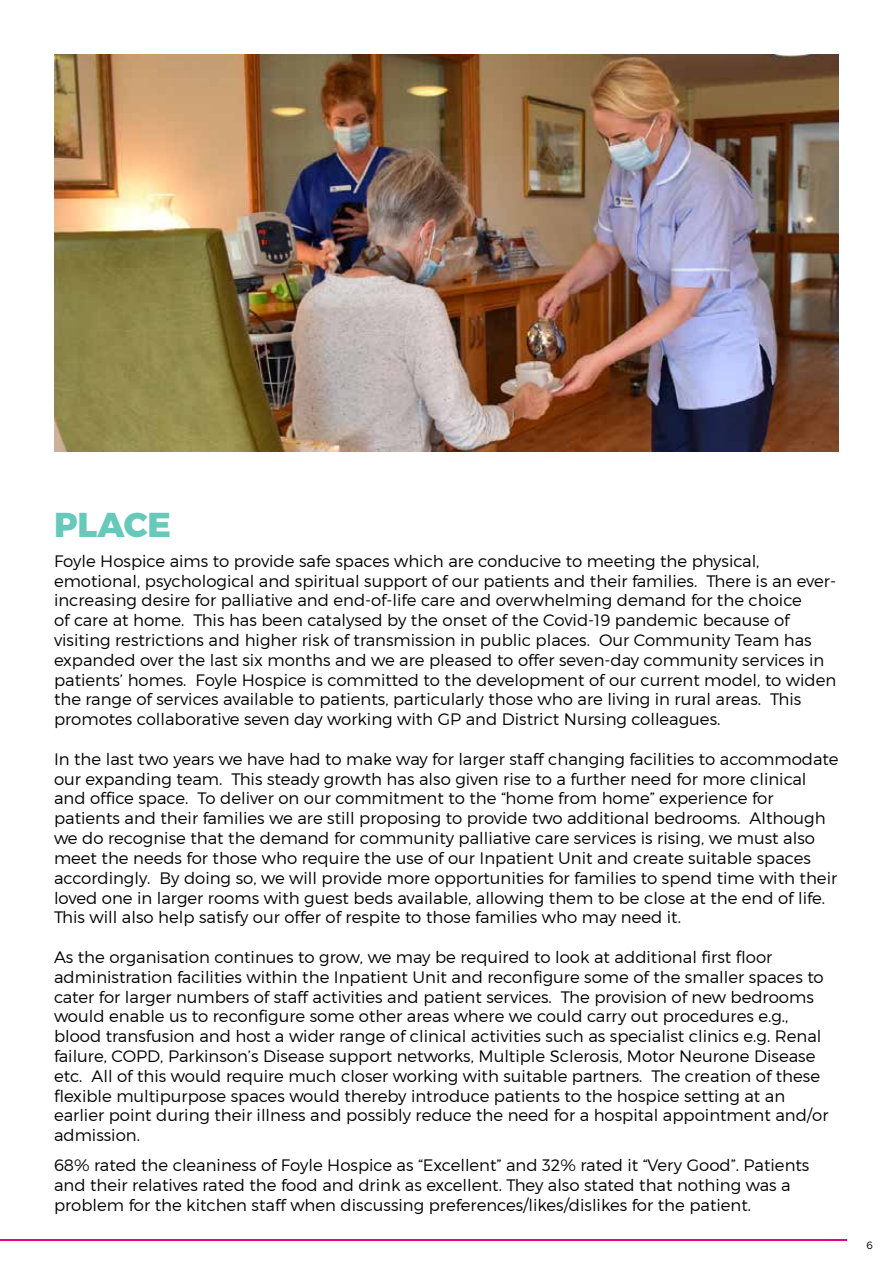
<style>
.page{position:relative;width:893px;height:1263px;background:#fff}
.page>*{position:absolute;margin:0;border:0;box-sizing:border-box;transform-origin:0 0}
.t1{font:800 34.5px "Montserrat";color:#66c9ba}
.t2{font:300 16.5px/19.8px "Montserrat";color:#000}
.t3{font:300 10.5px "Montserrat";color:#000}
</style>
<div class="page">
<hr style="left:0;top:1239px;width:846px;height:1px;background:#e6007d">
<img style="left:54px;top:54px;width:785px;height:397px">
<h1 class="t1" style="left:54px;top:503px;width:119px">PLACE</h1>
<p class="t2" style="left:54px;top:551px;width:784px">Foyle Hospice aims to provide safe spaces which are conducive to meeting the physical, emotional, psychological and spiritual support of our patients and their families. There is an ever&shy;increasing desire for palliative and end-of-life care and overwhelming demand for the choice<br>of care at home. This has been catalysed by the onset of the Covid-19 pandemic because of visiting restrictions and higher risk of transmission in public places. Our Community Team has expanded over the last six months and we are pleased to offer seven-day community services in patients’ homes. Foyle Hospice is committed to the development of our current model, to widen the range of services available to patients, particularly those who are living in rural areas. This promotes collaborative seven day working with GP and District Nursing colleagues.</p>
<p class="t2" style="left:54px;top:749px;width:786px">In the last two years we have had to make way for larger staff changing facilities to accommodate our expanding team. This steady growth has also given rise to a further need for more clinical and office space. To deliver on our commitment to the “home from home” experience for patients and their families we are still proposing to provide two additional bedrooms. Although we do recognise that the demand for community palliative care services is rising, we must also meet the needs for those who require the use of our Inpatient Unit and create suitable spaces accordingly. By doing so, we will provide more opportunities for families to spend time with their loved one in larger rooms with guest beds available, allowing them to be close at the end of life.<br>This will also help satisfy our offer of respite to those families who may need it.</p>
<p class="t2" style="left:54px;top:947px;width:776px">As the organisation continues to grow, we may be required to look at additional first floor administration facilities within the Inpatient Unit and reconfigure some of the smaller spaces to cater for larger numbers of staff activities and patient services. The provision of new bedrooms would enable us to reconfigure some other areas where we could carry out procedures e.g., blood transfusion and host a wider range of clinical activities such as specialist clinics e.g. Renal failure, COPD, Parkinson’s Disease support networks, Multiple Sclerosis, Motor Neurone Disease etc. All of this would require much closer working with suitable partners. The creation of these flexible multipurpose spaces would thereby introduce patients to the hospice setting at an earlier point during their illness and possibly reduce the need for a hospital appointment and/or admission.</p>
<p class="t2" style="left:54px;top:1155px;width:757px">68% rated the cleaniness of Foyle Hospice as “Excellent” and 32% rated it “Very Good”. Patients and their relatives rated the food and drink as excellent. They also stated that nothing was a problem for the kitchen staff when discussing preferences/likes/dislikes for the patient.</p>
<p class="t3" style="left:866px;top:1239px;width:8px">6</p>
</div>
